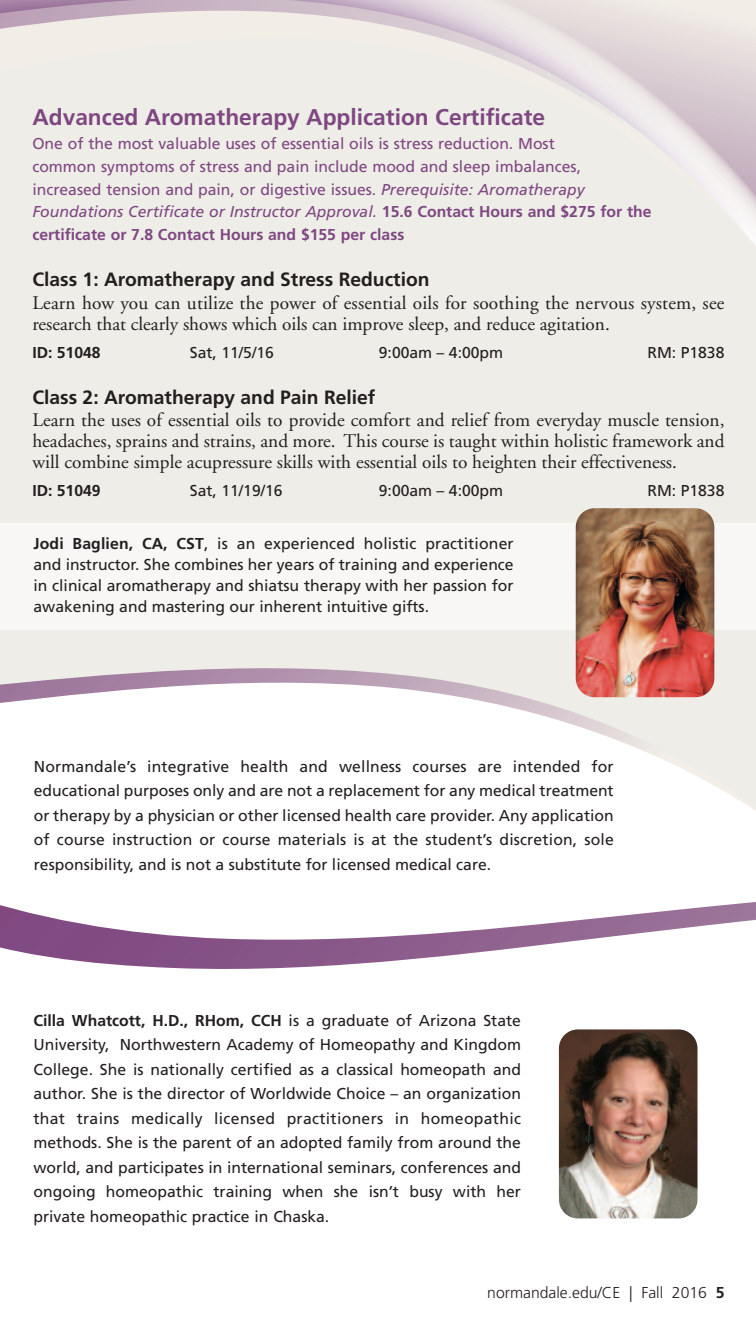
<style>
.page{position:relative;width:756px;height:1323px;background:#fff}
.page>*{position:absolute;margin:0;border:0;box-sizing:border-box;transform-origin:0 0}
.t1{font:700 22.75px "Frutiger LT";color:#7f4781}
.t2{font:19.25px/21px "Adobe Garamond";color:#231f20}
.t3{font:700 19.25px "Frutiger LT";color:#231f20}
.t4{font:15.75px/24.5px "Frutiger LT";color:#231f20;text-align:justify}
.t5{font:15.75px/22.8px "Frutiger LT";color:#7f4781}
.t6{font:300 15.75px "Frutiger LT";color:#231f20}
.t7{font:700 15.75px "Frutiger LT";color:#231f20}
.s1{font-style:italic}
.s2{font-weight:700}
</style>
<div class="page">
<div style="left:0;top:264px;width:756px;height:404px;background:#eeede8"></div>
<svg style="left:0;top:0;width:756px;height:264px;background:#eae7e4"></svg>
<svg style="left:0;top:668px;width:756px;height:143px"></svg>
<svg style="left:0;top:902px;width:756px;height:67px"></svg>
<div style="left:0;top:523px;width:756px;height:107px;background:#f8f7f5"></div>
<img style="left:576px;top:508px;width:138px;height:189px;border-radius:19px">
<img style="left:559px;top:1029px;width:139px;height:189px;border-radius:19px">
<h1 class="t1" style="left:32px;top:108px;width:514px">Advanced Aromatherapy Application Certificate</h1>
<p class="t5" style="left:32px;top:133px;width:621px">One of the most valuable uses of essential oils is stress reduction. Most<br>common symptoms of stress and pain include mood and sleep imbalances, increased tension and pain, or digestive issues. <span class="s1">Prerequisite: Aromatherapy Foundations Certificate or Instructor Approval.</span> <span class="s2">15.6 Contact Hours and $275 for the certificate or 7.8 Contact Hours and $155 per class</span></p>
<p class="t3" style="left:32px;top:272px;width:399px">Class 1: Aromatherapy and Stress Reduction</p>
<p class="t2" style="left:32px;top:294px;width:694px">Learn how you can utilize the power of essential oils for soothing the nervous system, see research that clearly shows which oils can improve sleep, and reduce agitation.</p>
<p class="t7" style="left:32px;top:346px;width:70px">ID: 51048</p>
<p class="t4" style="left:190px;top:341px;width:86px">Sat, 11/5/16</p>
<p class="t4" style="left:379px;top:341px;width:126px">9:00am – 4:00pm</p>
<p class="t4" style="left:647px;top:341px;width:79px">RM: P1838</p>
<p class="t3" style="left:32px;top:390px;width:345px">Class 2: Aromatherapy and Pain Relief</p>
<p class="t2" style="left:32px;top:411px;width:694px;text-align:justify">Learn the uses of essential oils to provide comfort and relief from everyday muscle tension, headaches, sprains and strains, and more. This course is taught within holistic framework and will combine simple acupressure skills with essential oils to heighten their effectiveness.</p>
<p class="t7" style="left:32px;top:485px;width:70px">ID: 51049</p>
<p class="t4" style="left:190px;top:480px;width:94px">Sat, 11/19/16</p>
<p class="t4" style="left:379px;top:480px;width:126px">9:00am – 4:00pm</p>
<p class="t4" style="left:647px;top:480px;width:79px">RM: P1838</p>
<p class="t4" style="left:34px;top:535px;width:482px;line-height:21px"><span class="s2">Jodi Baglien, CA, CST</span>, is an experienced holistic practitioner and instructor. She combines her years of training and experience in clinical aromatherapy and shiatsu therapy with her passion for awakening and mastering our inherent intuitive gifts.</p>
<p class="t4" style="left:34px;top:755px;width:581px">Normandale’s integrative health and wellness courses are intended for educational purposes only and are not a replacement for any medical treatment or therapy by a physician or other licensed health care provider. Any application of course instruction or course materials is at the student’s discretion, sole responsibility, and is not a substitute for licensed medical care.</p>
<p class="t4" style="left:34px;top:1009px;width:489px"><span class="s2">Cilla Whatcott, H.D., RHom, CCH</span> is a graduate of Arizona State University, Northwestern Academy of Homeopathy and Kingdom College. She is nationally certified as a classical homeopath and author. She is the director of Worldwide Choice – an organization that trains medically licensed practitioners in homeopathic methods. She is the parent of an adopted family from around the world, and participates in international seminars, conferences and ongoing homeopathic training when she isn’t busy with her private homeopathic practice in Chaska.</p>
<p class="t6" style="left:487px;top:1286px;width:239px">normandale.edu/CE | Fall 2016 <span class="s2">5</span></p>
</div>
